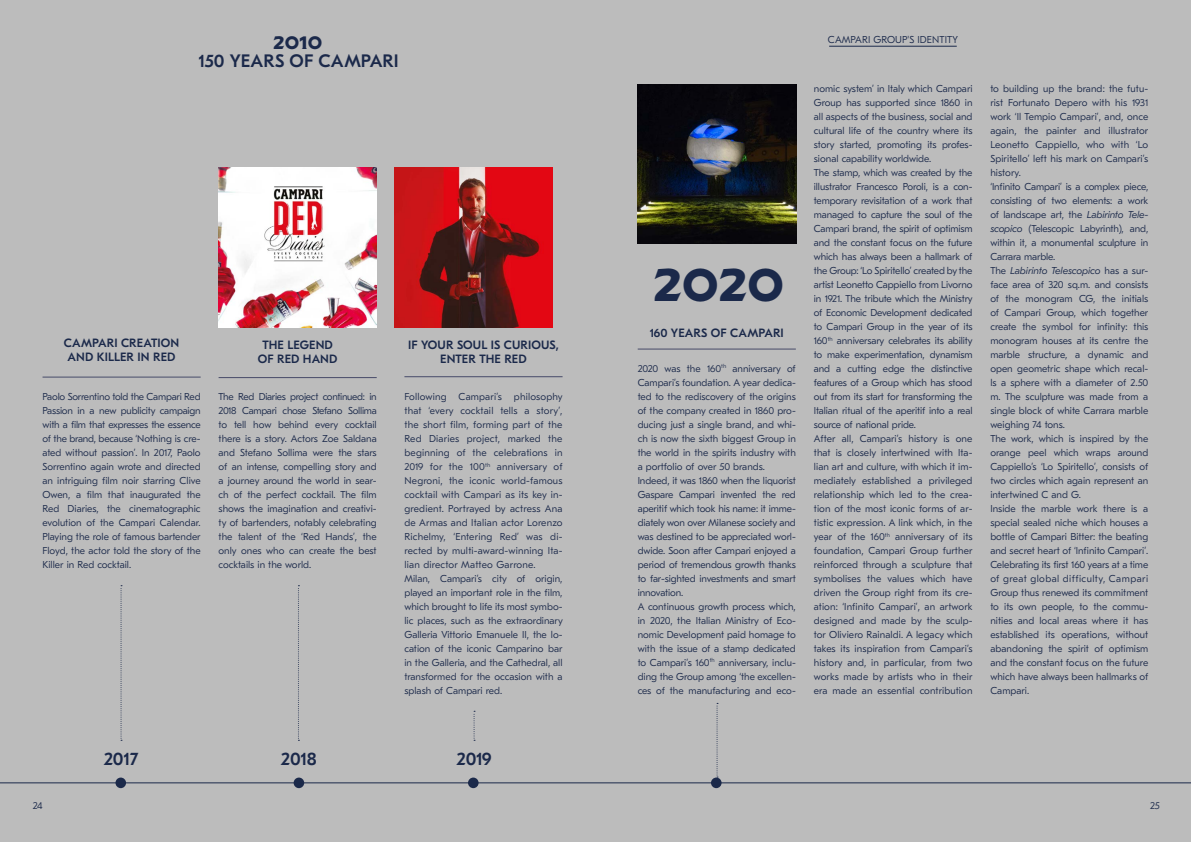
<style>
.page{position:relative;width:1191px;height:842px;background:#bcbcbc}
.page>*{position:absolute;margin:0;border:0;box-sizing:border-box;transform-origin:0 0}
.t1{font:700 45.6px "Campari";color:#1b294a}
.t2{font:500 18px "GT Eesti Text";color:#1b294a}
.t3{font:700 18px "Campari";color:#1b294a}
.t4{font:500 12px/14px "GT Eesti Text";letter-spacing:.005em;color:#1b294a;text-align:center}
.t5{font:300 10px/14px "GT Eesti Text";color:#1b294a}
.s1{font-style:italic}
</style>
<div class="page">
<img style="left:638px;top:84px;width:158px;height:159px">
<hr style="left:829px;top:46px;width:127px;height:1px;background:#1b294a">
<hr style="left:43px;top:377px;width:158px;height:1px;background:#474b69">
<div style="left:115px;top:777px;width:11px;height:11px;background:#1b294a;border-radius:50%"></div>
<svg style="left:121px;top:585px;width:1px;height:156px"></svg>
<hr style="left:0;top:782px;width:1191px;height:1px;background:#1b294a">
<hr style="left:219px;top:377px;width:158px;height:1px;background:#474b69">
<hr style="left:404px;top:376px;width:158px;height:1px;background:#474b69">
<img style="left:394px;top:168px;width:159px;height:159px">
<img style="left:219px;top:168px;width:157px;height:159px">
<svg style="left:298px;top:585px;width:1px;height:156px"></svg>
<svg style="left:473px;top:711px;width:2px;height:30px"></svg>
<svg style="left:716px;top:703px;width:2px;height:74px"></svg>
<div style="left:294px;top:777px;width:10px;height:11px;background:#1b294a;border-radius:50%"></div>
<div style="left:468px;top:777px;width:10px;height:11px;background:#1b294a;border-radius:50%"></div>
<div style="left:711px;top:777px;width:10px;height:11px;background:#1b294a;border-radius:50%"></div>
<hr style="left:637px;top:349px;width:159px;height:1px;background:#474b69">
<h2 class="t3" style="left:273px;top:30px;width:51px">2010</h2>
<h2 class="t2" style="left:199px;top:50px;width:202px">150 YEARS OF CAMPARI</h2>
<p class="t4" style="left:64px;top:336px;width:117px">CAMPARI CREATION<br>AND KILLER IN RED</p>
<p class="t5" style="left:43px;top:390px;width:160px;text-align:justify">Paolo Sorrentino told the Campari Red Passion in a new publicity campaign with a film that expresses the essence of the brand, because ‘Nothing is cre&shy;ated without passion’. In 2017, Paolo Sorrentino again wrote and directed an intriguing film noir starring Clive Owen, a film that inaugurated the Red Diaries, the cinematographic evolution of the Campari Calendar.<br>Playing the role of famous bartender Floyd, the actor told the story of the Killer in Red cocktail.</p>
<p class="t4" style="left:258px;top:338px;width:81px">THE LEGEND<br>OF RED HAND</p>
<p class="t4" style="left:408px;top:338px;width:152px">IF YOUR SOUL IS CURIOUS,<br>ENTER THE RED</p>
<p class="t5" style="left:404px;top:390px;width:160px">Following Campari’s philosophy that ‘every cocktail tells a story’, the short film, forming part of the Red Diaries project, marked the beginning of the celebrations in 2019 for the 100<sup>th</sup> anniversary of Negroni, the iconic world-famous cocktail with Campari as its key in&shy;gredient. Portrayed by actress Ana de Armas and Italian actor Lorenzo Richelmy, ‘Entering Red’ was di&shy;rected by multi-award-winning Ita&shy;lian director Matteo Garrone.<br>Milan, Campari’s city of origin, played an important role in the film, which brought to life its most symbo&shy;lic places, such as the extraordinary Galleria Vittorio Emanuele II, the lo&shy;cation of the iconic Camparino bar in the Galleria, and the Cathedral, all transformed for the occasion with a splash of Campari red.</p>
<p class="t5" style="left:219px;top:390px;width:160px;text-align:justify">The Red Diaries project continued: in 2018 Campari chose Stefano Sollima to tell how behind every cocktail there is a story. Actors Zoe Saldana and Stefano Sollima were the stars of an intense, compelling story and a journey around the world in sear&shy;ch of the perfect cocktail. The film shows the imagination and creativi&shy;ty of bartenders, notably celebrating the talent of the ‘Red Hands’, the only ones who can create the best cocktails in the world.</p>
<h2 class="t2" style="left:104px;top:748px;width:36px">2017</h2>
<h2 class="t2" style="left:281px;top:748px;width:37px">2018</h2>
<h2 class="t2" style="left:456px;top:748px;width:36px">2019</h2>
<h1 class="t1" style="left:652px;top:255px;width:134px">2020</h1>
<p class="t4" style="left:649px;top:326px;width:136px">160 YEARS OF CAMPARI</p>
<p class="t5" style="left:637px;top:361px;width:160px">2020 was the 160<sup>th</sup> anniversary of Campari’s foundation. A year dedica&shy;ted to the rediscovery of the origins of the company created in 1860 pro&shy;ducing just a single brand, and whi&shy;ch is now the sixth biggest Group in the world in the spirits industry with a portfolio of over 50 brands.<br>Indeed, it was 1860 when the liquorist Gaspare Campari invented the red aperitif which took his name: it imme&shy;diately won over Milanese society and was destined to be appreciated worl&shy;dwide. Soon after Campari enjoyed a period of tremendous growth thanks to far-sighted investments and smart innovation.<br>A continuous growth process which, in 2020, the Italian Ministry of Eco&shy;nomic Development paid homage to with the issue of a stamp dedicated to Campari’s 160<sup>th</sup> anniversary, inclu&shy;ding the Group among ‘the excellen&shy;ces of the manufacturing and eco-</p>
<p class="t5" style="left:828px;top:32px;width:131px">CAMPARI GROUP'S IDENTITY</p>
<p class="t5" style="left:814px;top:82px;width:160px">nomic system’ in Italy which Campari Group has supported since 1860 in all aspects of the business, social and cultural life of the country where its story started, promoting its profes&shy;sional capability worldwide.<br>The stamp, which was created by the illustrator Francesco Poroli, is a con&shy;temporary revisitation of a work that managed to capture the soul of the Campari brand, the spirit of optimism and the constant focus on the future which has always been a hallmark of the Group: ‘Lo Spiritello’ created by the artist Leonetto Cappiello from Livorno in 1921. The tribute which the Ministry of Economic Development dedicated to Campari Group in the year of its 160<sup>th</sup> anniversary celebrates its ability to make experimentation, dynamism and a cutting edge the distinctive features of a Group which has stood out from its start for transforming the Italian ritual of the aperitif into a real source of national pride.<br>After all, Campari’s history is one that is closely intertwined with Ita&shy;lian art and culture, with which it im&shy;mediately established a privileged relationship which led to the crea&shy;tion of the most iconic forms of ar&shy;tistic expression. A link which, in the year of the 160<sup>th</sup> anniversary of its foundation, Campari Group further reinforced through a sculpture that symbolises the values which have driven the Group right from its cre&shy;ation: ‘Infinito Campari’, an artwork designed and made by the sculp&shy;tor Oliviero Rainaldi. A legacy which takes its inspiration from Campari’s history and, in particular, from two works made by artists who in their era made an essential contribution</p>
<p class="t5" style="left:990px;top:81px;width:159px">to building up the brand: the futu&shy;rist Fortunato Depero with his 1931 work ‘Il Tempio Campari’, and, once again, the painter and illustrator<br>Leonetto Cappiello, who with ‘Lo<br>Spiritello’ left his mark on Campari’s history.<br>‘Infinito Campari’ is a complex piece, consisting of two elements: a work of landscape art, the <span class="s1">Labirinto Tele&shy;scopico</span> (Telescopic Labyrinth), and, within it, a monumental sculpture in<br>Carrara marble.<br>The <span class="s1">Labirinto Telescopico</span> has a sur&shy;face area of 320 sq.m. and consists of the monogram CG, the initials of Campari Group, which together create the symbol for infinity: this monogram houses at its centre the marble structure, a dynamic and open geometric shape which recal&shy;ls a sphere with a diameter of 2.50 m. The sculpture was made from a single block of white Carrara marble weighing 74 tons.<br>The work, which is inspired by the orange peel which wraps around<br>Cappiello’s ‘Lo Spiritello’, consists of two circles which again represent an intertwined C and G.<br>Inside the marble work there is a special sealed niche which houses a bottle of Campari Bitter: the beating and secret heart of ‘Infinito Campari’.<br>Celebrating its first 160 years at a time of great global difficulty, Campari<br>Group thus renewed its commitment to its own people, to the commu&shy;nities and local areas where it has established its operations, without abandoning the spirit of optimism and the constant focus on the future which have always been hallmarks of<br>Campari.</p>
<p class="t5" style="left:33px;top:798px;width:12px">24</p>
<p class="t5" style="left:1150px;top:798px;width:11px">25</p>
</div>
